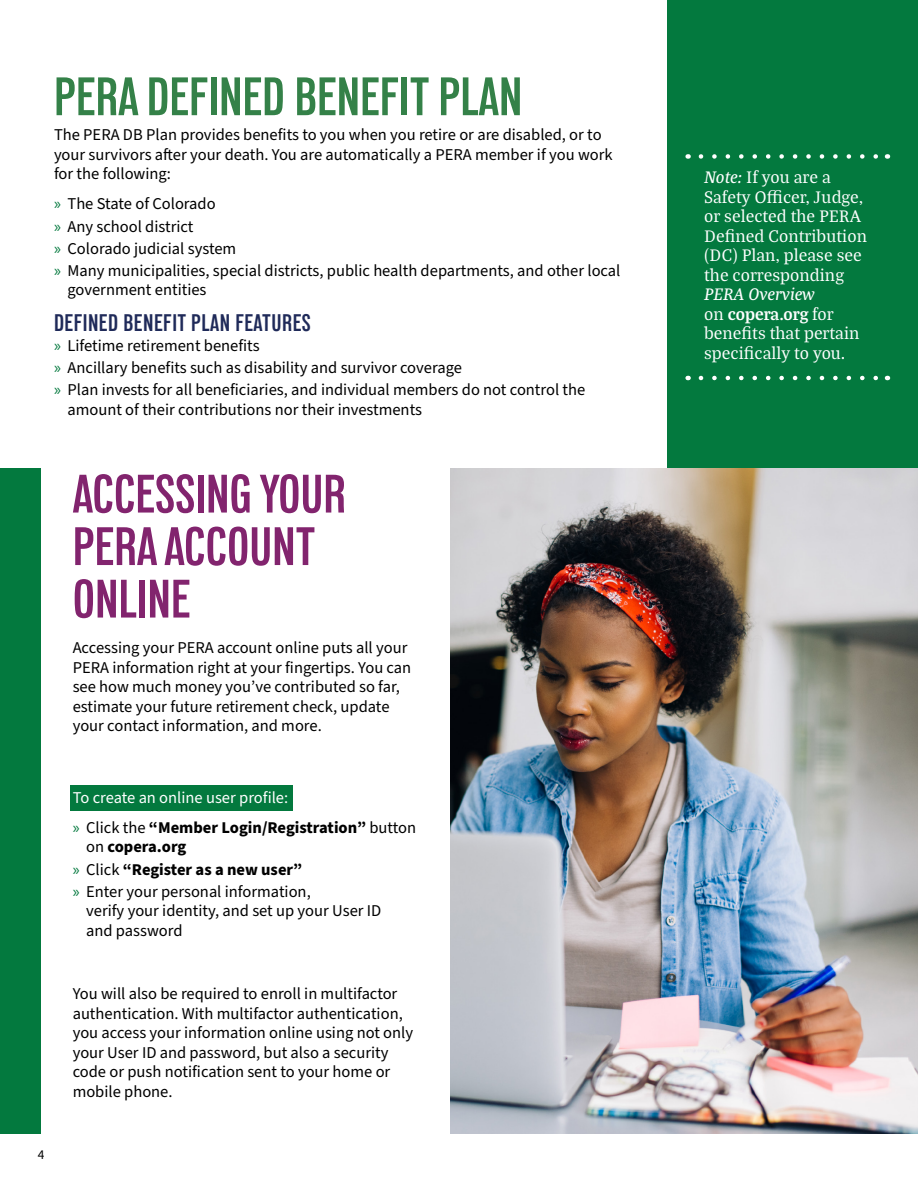
<style>
.page{position:relative;width:918px;height:1188px;background:#fff}
.page>*{position:absolute;margin:0;border:0;box-sizing:border-box;transform-origin:0 0}
.Body_Copy{font:600 condensed 54px/52.5px "Lorimer No 2";color:#82246e}
.Major_Header{font:600 condensed 54px "Lorimer No 2";color:#348148}
.t1{font:600 condensed 24px "Lorimer No 2";letter-spacing:.02em;color:#1f2a59}
.Body_Copy-2{font:18px/19.5px "Bagatela";color:#fff}
.Body_Copy-3{font:16.5px/19.5px "Source Sans Pro";color:#000}
.t2{font:700 16.5px/19.5px "Source Sans Pro";color:#000}
.Body_Copy-4{font:16.5px "Source Sans Pro";color:#fff}
.t3{font:13.5px "Source Sans Pro";color:#000}
.s1{font-family:"Myriad Pro";color:#03793e}
.s2{font-family:"Myriad Pro";font-weight:400;color:#03793e}
.s3{font-weight:400}
.s4{font-weight:500;font-style:italic}
.s5{font-weight:700}
</style>
<div class="page">
<div style="left:0;top:468px;width:40px;height:666px;background:#03793e"></div>
<div style="left:667px;top:0;width:251px;height:468px;background:#03793e"></div>
<svg style="left:701px;top:376px;width:177px;height:4px"></svg>
<svg style="left:701px;top:154px;width:177px;height:5px"></svg>
<div style="left:71px;top:785px;width:222px;height:25px;background:#03793e"></div>
<img style="left:450px;top:468px;width:468px;height:666px">
<h1 class="Major_Header" style="left:54px;top:67px;width:470px">PERA DEFINED BENEFIT PLAN</h1>
<p class="Body_Copy-3" style="left:54px;top:125px;width:560px">The PERA DB Plan provides benefits to you when you retire or are disabled, or to your survivors after your death. You are automatically a PERA member if you work for the following:</p>
<p class="Body_Copy-3" style="left:54px;top:195px;width:163px"><span class="s1">»</span> The State of Colorado</p>
<p class="Body_Copy-3" style="left:54px;top:217px;width:141px"><span class="s1">»</span> Any school district</p>
<p class="Body_Copy-3" style="left:54px;top:239px;width:184px"><span class="s1">»</span> Colorado judicial system</p>
<p class="Body_Copy-3" style="left:68px;top:261px;width:555px;text-indent:-14px"><span class="s1">»</span> Many municipalities, special districts, public health departments, and other local government entities</p>
<h2 class="t1" style="left:54px;top:310px;width:258px">DEFINED BENEFIT PLAN FEATURES</h2>
<p class="Body_Copy-3" style="left:54px;top:336px;width:207px"><span class="s1">»</span> Lifetime retirement benefits</p>
<p class="Body_Copy-3" style="left:54px;top:358px;width:409px"><span class="s1">»</span> Ancillary benefits such as disability and survivor coverage</p>
<p class="Body_Copy-3" style="left:68px;top:381px;width:519px;text-indent:-14px"><span class="s1">»</span> Plan invests for all beneficiaries, and individual members do not control the amount of their contributions nor their investments</p>
<p class="t3" style="left:38px;top:1146px;width:8px">4</p>
<p class="Body_Copy" style="left:73px;top:467px;width:275px">ACCESSING YOUR<br>PERA ACCOUNT<br>ONLINE</p>
<p class="Body_Copy-3" style="left:73px;top:639px;width:340px">Accessing your PERA account online puts all your PERA information right at your fingertips. You can see how much money you’ve contributed so far, estimate your future retirement check, update your contact information, and more.</p>
<p class="Body_Copy-4" style="left:73px;top:786px;width:217px">To create an online user profile:</p>
<p class="t2" style="left:86px;top:818px;width:331px;text-indent:-14px"><span class="s2">»</span> <span class="s3">Click the</span> “Member Login/Registration” <span class="s3">button on</span> copera.org</p>
<p class="t2" style="left:73px;top:860px;width:231px"><span class="s2">»</span> <span class="s3">Click</span> “Register as a new user”</p>
<p class="Body_Copy-3" style="left:86px;top:882px;width:297px;text-indent:-14px"><span class="s1">»</span> Enter your personal information,<br>verify your identity, and set up your User ID and password</p>
<p class="Body_Copy-3" style="left:73px;top:984px;width:342px">You will also be required to enroll in multifactor authentication. With multifactor authentication, you access your information online using not only your User ID and password, but also a security code or push notification sent to your home or mobile phone.</p>
<p class="Body_Copy-2" style="left:704px;top:167px;width:164px"><span class="s4">Note:</span> If you are a<br>Safety Officer, Judge, or selected the PERA<br>Defined Contribution (DC) Plan, please see the corresponding<br><span class="s4">PERA Overview<br></span>on <span class="s5">copera.org</span> for benefits that pertain specifically to you.</p>
</div>
